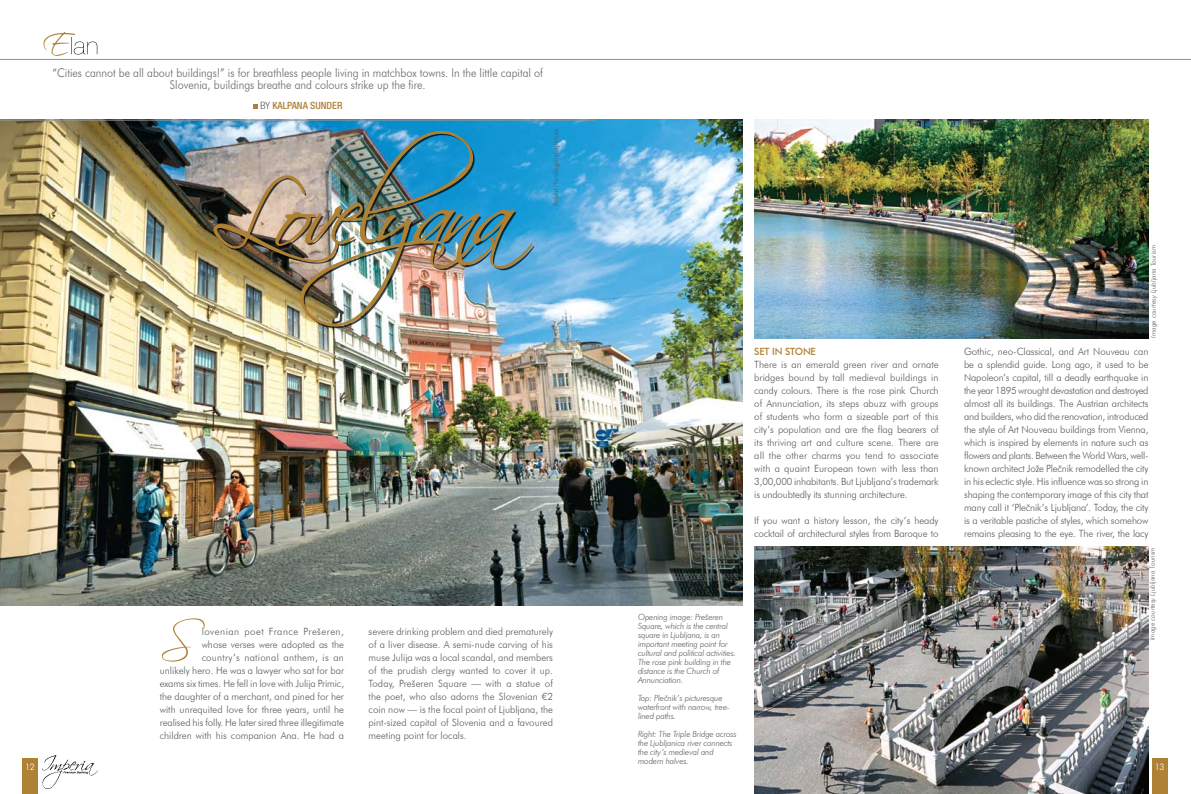
<style>
.page{position:relative;width:1191px;height:794px;background:#fff}
.page>*{position:absolute;margin:0;border:0;box-sizing:border-box;transform-origin:0 0}
.t1{font:93.1px "Scriptina";letter-spacing:-.055em;color:#af8135}
.t2{font:50.6px "Scriptina";color:#af8135}
.t3{font:300 12px/12px "Futura BT";color:#636467;text-align:center;scale:.9 1}
.t4{font:300 10px/13px "Futura BT";color:#58595b;text-align:justify}
.t5{font:500 condensed 10px "Helvetica Neue LT Com";color:#af8135}
.t6{font:500 10px "Futura BT";letter-spacing:-.015em;color:#af8135}
.t7{font:300 9px "Futura BT";color:#fff}
.t8{font:italic 300 8.5px/9px "Futura BT";letter-spacing:-.015em;color:#58595b}
.t9{font:italic 300 7px "Futura BT";color:#58595b}
.s1{font-weight:100;color:#000}
</style>
<div class="page">
<img style="left:0;top:120px;width:742px;height:485px">
<hr style="left:0;top:59px;width:1191px;height:1px;background:#939598">
<div style="left:22px;top:759px;width:16px;height:35px;background:#af8135"></div>
<img style="left:42px;top:755px;width:56px;height:33px">
<svg style="left:253px;top:104px;width:4px;height:4px"></svg>
<hr style="left:0;top:120px;width:595px;height:1px;background:#939598">
<svg style="left:43px;top:32px;width:54px;height:24px"></svg>
<div style="left:1151px;top:759px;width:16px;height:35px;background:#af8135"></div>
<div style="left:216px;top:133px;width:651px;height:274px;background:#000;opacity:.75"></div>
<img style="left:213px;top:130px;width:319px;height:197px">
<img style="left:754px;top:547px;width:394px;height:247px">
<img style="left:754px;top:120px;width:394px;height:218px">
<p class="t3" style="left:52px;top:66px;width:546px">“Cities cannot be all about buildings!” is for breathless people living in matchbox towns. In the little capital of<br>Slovenia, buildings breathe and colours strike up the fire.</p>
<p class="t5" style="left:260px;top:100px;width:83px"><span class="s1">by</span> KALPANA SUNDER</p>
<h1 class="t1" style="left:212px;top:157px;width:308px">Lovelyana</h1>
<p class="t9" style="left:551px;top:206px;width:80px;rotate:-90deg">Robert Harding/indiapicture</p>
<p class="t7" style="left:25px;top:761px;width:11px">12</p>
<h2 class="t2" style="left:160px;top:614px;width:33px">S</h2>
<p class="t4" style="left:160px;top:625px;width:186px;text-align:right">lovenian poet France Prešeren,<br>whose verses were adopted as the<br>country’s national anthem, is an<br>unlikely hero. He was a lawyer who sat for bar exams six times. He fell in love with Julija Primic, the daughter of a merchant, and pined for her with unrequited love for three years, until he realised his folly. He later sired three illegitimate children with his companion Ana. He had a</p>
<p class="t4" style="left:369px;top:625px;width:186px">severe drinking problem and died prematurely of a liver disease. A semi-nude carving of his muse Julija was a local scandal, and members of the prudish clergy wanted to cover it up.<br>Today, Prešeren Square — with a statue of the poet, who also adorns the Slovenian ¤2 coin now — is the focal point of Ljubljana, the pint-sized capital of Slovenia and a favoured meeting point for locals.</p>
<p class="t6" style="left:754px;top:345px;width:63px">SET IN STONE</p>
<p class="t4" style="left:754px;top:357px;width:186px">There is an emerald green river and ornate bridges bound by tall medieval buildings in candy colours. There is the rose pink Church of Annunciation, its steps abuzz with groups of students who form a sizeable part of this city’s population and are the flag bearers of its thriving art and culture scene. There are all the other charms you tend to associate with a quaint European town with less than 3,00,000 inhabitants. But Ljubljana’s trademark is undoubtedly its stunning architecture.</p>
<p class="t4" style="left:754px;top:513px;width:186px">If you want a history lesson, the city’s heady cocktail of architectural styles from Baroque to</p>
<p class="t8" style="left:638px;top:612px;width:100px">Opening image: Prešeren<br>Square, which is the central square in Ljubljana, is an important meeting point for cultural and political activities.<br>The rose pink building in the distance is the Church of<br>Annunciation.</p>
<p class="t8" style="left:638px;top:693px;width:93px">Top: Plečnik’s picturesque waterfront with narrow, tree&shy;lined paths.</p>
<p class="t8" style="left:638px;top:729px;width:100px">Right: The Triple Bridge across the Ljubljanica river connects the city’s medieval and modern halves.</p>
<p class="t9" style="left:1149px;top:338px;width:94px;rotate:-90deg">Image courtesy Ljubljana Tourism</p>
<p class="t4" style="left:964px;top:344px;width:186px">Gothic, neo-Classical, and Art Nouveau can be a splendid guide. Long ago, it used to be Napoleon’s capital, till a deadly earthquake in the year 1895 wrought devastation and destroyed almost all its buildings. The Austrian architects and builders, who did the renovation, introduced the style of Art Nouveau buildings from Vienna, which is inspired by elements in nature such as flowers and plants. Between the World Wars, well&shy;known architect Jože Plečnik remodelled the city in his eclectic style. His influence was so strong in shaping the contemporary image of this city that many call it ‘Plečnik’s Ljubljana’. Today, the city is a veritable pastiche of styles, which somehow remains pleasing to the eye. The river, the lacy</p>
<p class="t9" style="left:1148px;top:640px;width:94px;rotate:-90deg">Image courtesy Ljubljana Tourism</p>
<p class="t7" style="left:1154px;top:761px;width:11px">13</p>
</div>
